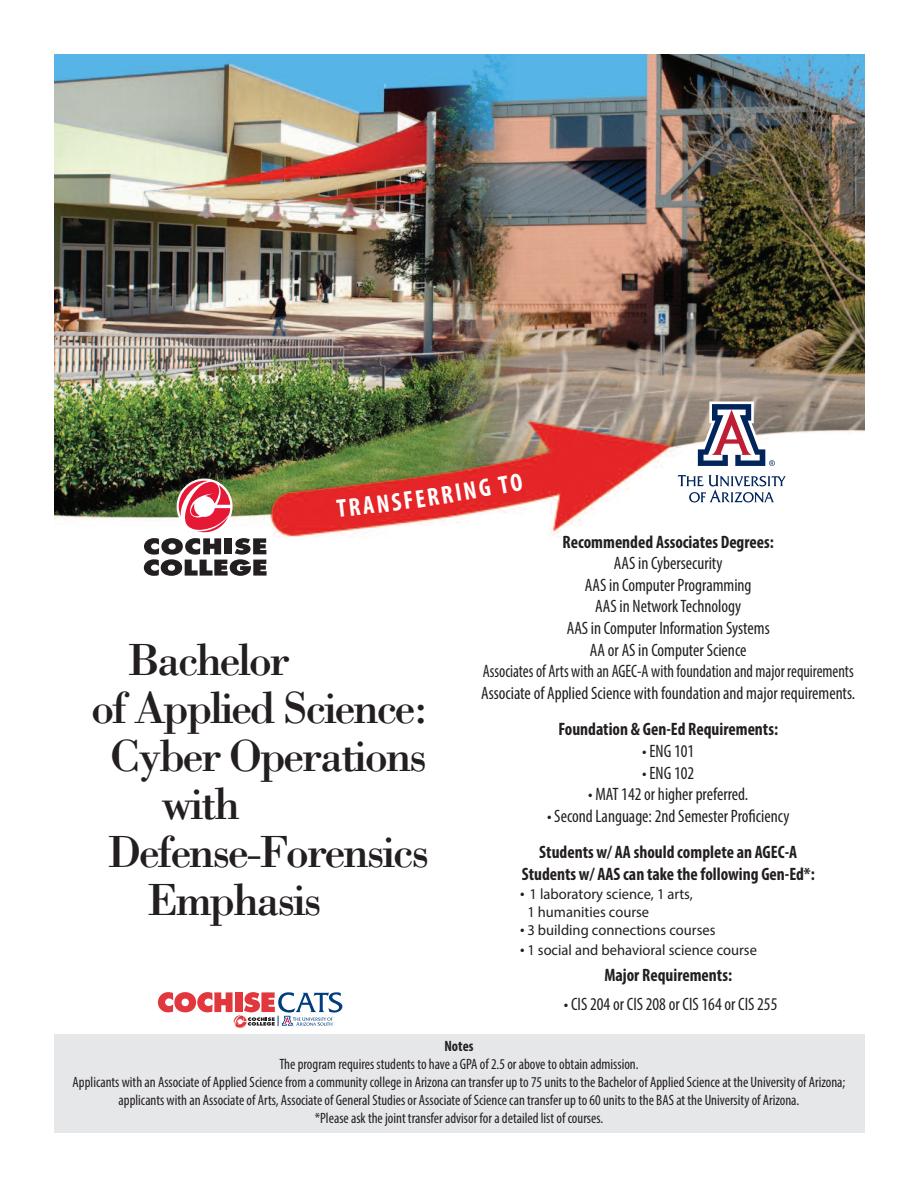
<style>
.page{position:relative;width:918px;height:1188px;background:#fff}
.page>*{position:absolute;margin:0;border:0;box-sizing:border-box;transform-origin:0 0}
.t1{font:46.5px "Bodoni";letter-spacing:-.05em;color:#231f20}
.t2{font:700 condensed 25.5px "Myriad Pro";color:#fff}
.t3{font:condensed 18px/21.6px "Myriad Pro";color:#231f20;text-align:center}
.t4{font:700 condensed 18px/21.6px "Myriad Pro";color:#231f20;text-align:center}
.t5{font:condensed 15px/18px "Myriad Pro";color:#231f20;text-align:center}
.t6{font:15px/18px "Myriad Pro";color:#231f20}
.t7{font:700 condensed 15px "Myriad Pro";letter-spacing:-.005em;color:#231f20}
.s1{font-stretch:condensed;font-size:18px}
</style>
<div class="page">
<img style="left:54px;top:54px;width:810px;height:981px">
<div style="left:177px;top:479px;width:55px;height:55px;border:1px solid #fff;border-radius:50%"></div>
<svg style="left:144px;top:538px;width:123px;height:38px"></svg>
<svg style="left:179px;top:481px;width:51px;height:51px"></svg>
<svg style="left:678px;top:475px;width:108px;height:27px"></svg>
<svg style="left:695px;top:401px;width:80px;height:68px"></svg>
<div style="left:54px;top:1035px;width:810px;height:98px;background:#e6e7e9"></div>
<svg style="left:158px;top:992px;width:184px;height:43px"></svg>
<div style="left:336px;top:485px;width:118px;height:32px;background:#e52527"></div>
<svg style="left:509px;top:472px;width:14px;height:20px"></svg>
<h1 class="t1" style="left:128px;top:643px;width:163px">Bachelor</h1>
<h1 class="t1" style="left:91px;top:691px;width:339px">of Applied Science:</h1>
<h1 class="t1" style="left:110px;top:739px;width:319px">Cyber Operations</h1>
<h1 class="t1" style="left:162px;top:787px;width:80px">with</h1>
<h1 class="t1" style="left:108px;top:835px;width:323px">Defense-Forensics</h1>
<h1 class="t1" style="left:147px;top:883px;width:176px">Emphasis</h1>
<h2 class="t2" style="left:454px;top:483px;width:55px;rotate:-10deg">ING T</h2>
<p class="t4" style="left:563px;top:532px;width:213px">Recommended Associates Degrees:</p>
<p class="t3" style="left:481px;top:554px;width:376px">AAS in Cybersecurity<br>AAS in Computer Programming<br>AAS in Network Technology<br>AAS in Computer Information Systems<br>AA or AS in Computer Science<br>Associates of Arts with an AGEC-A with foundation and major requirements Associate of Applied Science with foundation and major requirements.</p>
<p class="t4" style="left:558px;top:720px;width:221px">Foundation &amp; Gen-Ed Requirements:</p>
<p class="t3" style="left:642px;top:741px;width:54px">• ENG 101</p>
<p class="t3" style="left:642px;top:763px;width:54px">• ENG 102</p>
<p class="t3" style="left:588px;top:785px;width:161px">• MAT 142 or higher preferred.</p>
<p class="t3" style="left:547px;top:806px;width:244px">• Second Language: 2nd Semester Proficiency</p>
<p class="t4" style="left:522px;top:843px;width:295px">Students w/ AA should complete an AGEC-A<br>Students w/ AAS can take the following Gen-Ed*:</p>
<p class="t6" style="left:527px;top:885px;width:167px;text-indent:-7px"><span class="s1">•</span> 1 laboratory science, 1 arts,<br>1 humanities course</p>
<p class="t6" style="left:520px;top:921px;width:197px"><span class="s1">•</span> 3 building connections courses</p>
<p class="t6" style="left:520px;top:941px;width:238px"><span class="s1">•</span> 1 social and behavioral science course</p>
<p class="t4" style="left:604px;top:966px;width:129px">Major Requirements:</p>
<p class="t3" style="left:564px;top:995px;width:215px">• CIS 204 or CIS 208 or CIS 164 or CIS 255</p>
<p class="t7" style="left:445px;top:1040px;width:30px">Notes</p>
<p class="t5" style="left:73px;top:1055px;width:774px">The program requires students to have a GPA of 2.5 or above to obtain admission.<br>Applicants with an Associate of Applied Science from a community college in Arizona can transfer up to 75 units to the Bachelor of Applied Science at the University of Arizona; applicants with an Associate of Arts, Associate of General Studies or Associate of Science can transfer up to 60 units to the BAS at the University of Arizona.<br>*Please ask the joint transfer advisor for a detailed list of courses.</p>
</div>
